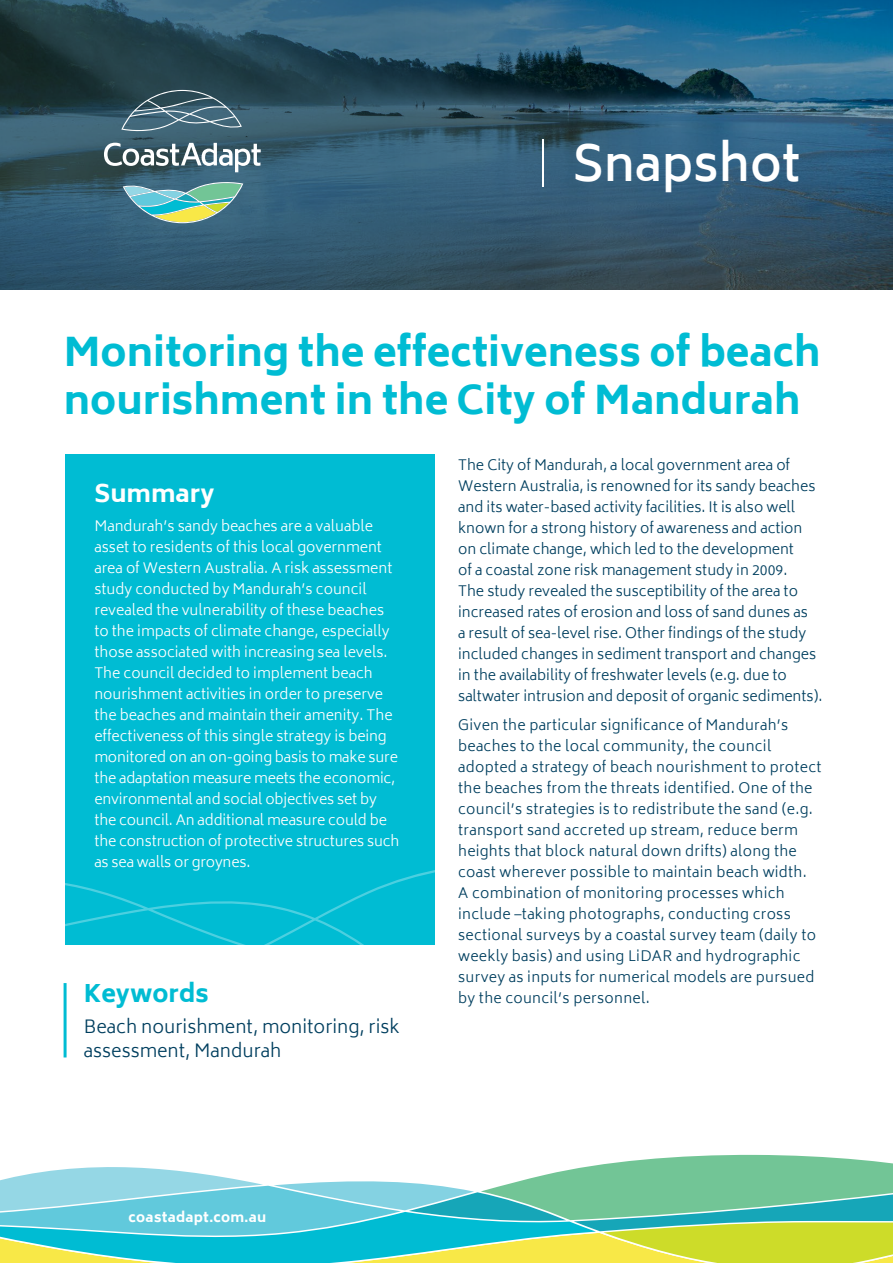
<style>
.page{position:relative;width:893px;height:1263px;background:#fff}
.page>*{position:absolute;margin:0;border:0;box-sizing:border-box;transform-origin:0 0}
.t1{font:600 48px "Biryani";color:#fff}
.t2{font:800 39px/48px "Biryani";color:#00bcd3}
.t3{font:800 24px "Biryani";color:#00bcd3}
.t4{font:800 24px "Biryani";color:#fff}
.t5{font:300 18px/24px "Biryani";color:#003f5f}
.t6{font:300 14.25px/21px "Biryani";color:#fff}
.t7{font:300 14.25px/21px "Biryani";letter-spacing:.02em;color:#003f5f}
.t8{font:300 14.25px/21px "Biryani";color:#003f5f}
.t9{font:800 13.5px "Biryani";letter-spacing:.02em;color:#fff}
</style>
<div class="page">
<svg style="left:0;top:1154px;width:893px;height:109px"></svg>
<div style="left:65px;top:454px;width:370px;height:491px;background:#00bcd3"></div>
<svg style="left:65px;top:870px;width:370px;height:75px"></svg>
<svg style="left:0;top:0;width:893px;height:289px;background:#2e576e"></svg>
<hr style="left:543px;top:139px;width:1px;height:48px;background:#fff">
<svg style="left:123px;top:182px;width:120px;height:41px;background:#70aa9d"></svg>
<svg style="left:121px;top:90px;width:121px;height:41px;background:#4c6b79"></svg>
<svg style="left:104px;top:143px;width:157px;height:29px"></svg>
<hr style="left:64px;top:983px;width:3px;height:74px;background:#00bcd3">
<h1 class="t1" style="left:573px;top:136px;width:229px">Snapshot</h1>
<h2 class="t2" style="left:64px;top:329px;width:758px">Monitoring the effectiveness of beach nourishment in the City of Mandurah</h2>
<p class="t8" style="left:458px;top:454px;width:366px">The City of Mandurah, a local government area of Western Australia, is renowned for its sandy beaches and its water-based activity facilities. It is also well known for a strong history of awareness and action on climate change, which led to the development<br>of a coastal zone risk management study in 2009.<br>The study revealed the susceptibility of the area to increased rates of erosion and loss of sand dunes as<br>a result of sea-level rise. Other findings of the study included changes in sediment transport and changes in the availability of freshwater levels (e.g. due to saltwater intrusion and deposit of organic sediments).</p>
<p class="t7" style="left:458px;top:715px;width:365px">Given the particular significance of Mandurah’s beaches to the local community, the council adopted a strategy of beach nourishment to protect the beaches from the threats identified. One of the council’s strategies is to redistribute the sand (e.g. transport sand accreted up stream, reduce berm heights that block natural down drifts) along the coast wherever possible to maintain beach width.<br>A combination of monitoring processes which include –taking photographs, conducting cross sectional surveys by a coastal survey team (daily to weekly basis) and using LiDAR and hydrographic survey as inputs for numerical models are pursued by the council’s personnel.</p>
<h3 class="t4" style="left:94px;top:479px;width:122px">Summary</h3>
<p class="t6" style="left:94px;top:516px;width:306px">Mandurah’s sandy beaches are a valuable asset to residents of this local government area of Western Australia. A risk assessment study conducted by Mandurah’s council revealed the vulnerability of these beaches to the impacts of climate change, especially those associated with increasing sea levels.<br>The council decided to implement beach nourishment activities in order to preserve the beaches and maintain their amenity. The effectiveness of this single strategy is being monitored on an on-going basis to make sure the adaptation measure meets the economic, environmental and social objectives set by the council. An additional measure could be the construction of protective structures such as sea walls or groynes.</p>
<h3 class="t3" style="left:84px;top:980px;width:126px">Keywords</h3>
<p class="t5" style="left:84px;top:1014px;width:317px">Beach nourishment, monitoring, risk assessment, Mandurah</p>
<p class="t9" style="left:129px;top:1209px;width:139px">coastadapt.com.au</p>
</div>
